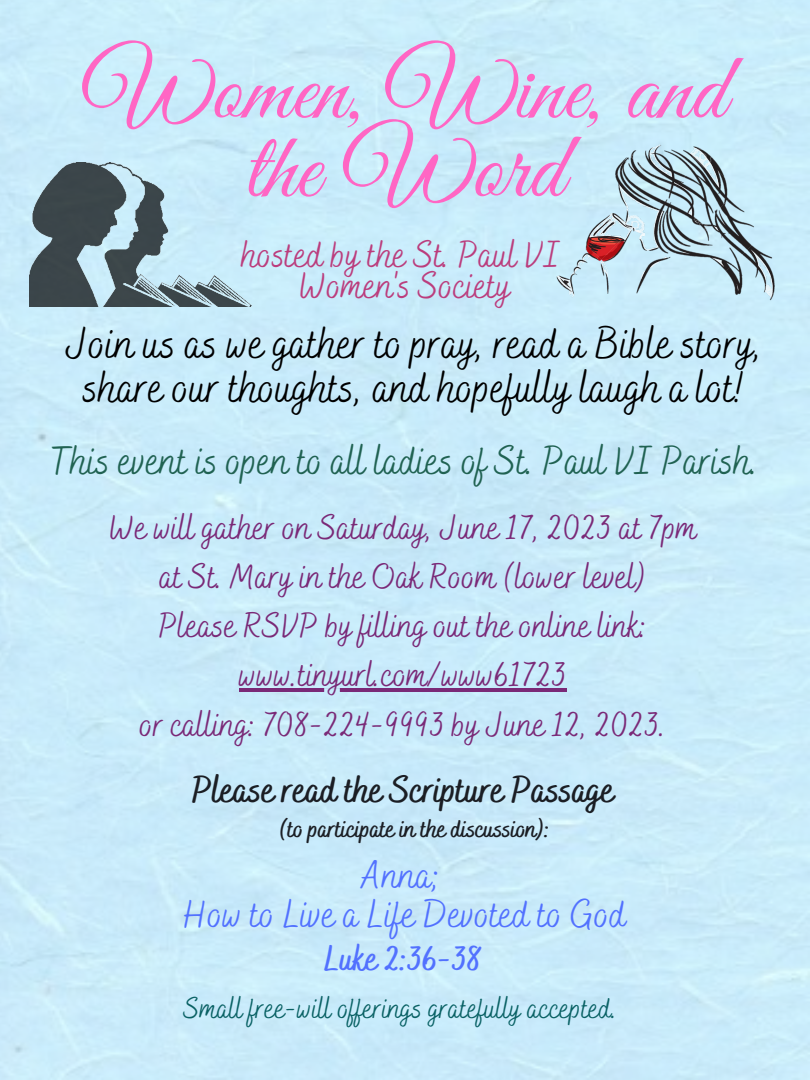
<style>
.page{position:relative;width:810px;height:1080px;background:#fff}
.page>*{position:absolute;margin:0;border:0;box-sizing:border-box;transform-origin:0 0}
.t1{font:95.31px/78.8px "Great Vibes";color:#ff66c4;text-align:center}
.t2{font:44.75px/44.5px "Bakerie Smooth";color:#000;text-align:center}
.t3{font:41.06px "Bakerie Smooth";color:#206252}
.t4{font:39.56px/38.9px "Bakerie Smooth";color:#5271ff;text-align:center}
.t5{font:38.19px/31.4px "Bakerie Smooth";color:#bb3d7d;text-align:center}
.t6{font:700 37.69px "Bakerie Smooth";color:#1b1e24}
.t7{font:35.44px/49.2px "Bakerie Smooth";color:#7a2977;text-align:center}
.t8{font:700 35px "Bakerie Smooth";color:#5271ff}
.t9{font:30px "Bakerie Smooth";color:#096164}
.t10{font:700 25.19px "Bakerie Smooth";color:#1b1e24}
</style>
<div class="page">
<img style="left:29px;top:162px;width:222px;height:145px">
<img style="left:550px;top:138px;width:240px;height:174px">
<hr style="left:239px;top:688px;width:328px;height:4px;background:#7a2977">
<h1 class="t1" style="left:84px;top:57px;width:644px">Women, Wine, and the Word</h1>
<p class="t5" style="left:241px;top:241px;width:321px">hosted by the St. Paul VI<br>Women's Society</p>
<p class="t2" style="left:66px;top:324px;width:699px">Join us as we gather to pray, read a Bible story, share our thoughts, and hopefully laugh a lot!</p>
<p class="t3" style="left:51px;top:436px;width:709px">This event is open to all ladies of St. Paul VI Parish.</p>
<p class="t7" style="left:109px;top:505px;width:589px">We will gather on Saturday, June 17, 2023 at 7pm at St. Mary in the Oak Room (lower level)<br>Please RSVP by filling out the online link: www.tinyurl.com/www61723<br>or calling: 708-224-9993 by June 12, 2023.</p>
<p class="t6" style="left:192px;top:768px;width:424px">Please read the Scripture Passage</p>
<p class="t10" style="left:279px;top:814px;width:272px">(to participate in the discussion):</p>
<p class="t4" style="left:184px;top:858px;width:444px">Anna;<br>How to Live a Life Devoted to God</p>
<p class="t8" style="left:324px;top:938px;width:159px">Luke 2:36-38</p>
<p class="t9" style="left:184px;top:991px;width:435px">Small free-will offerings gratefully accepted.</p>
</div>
